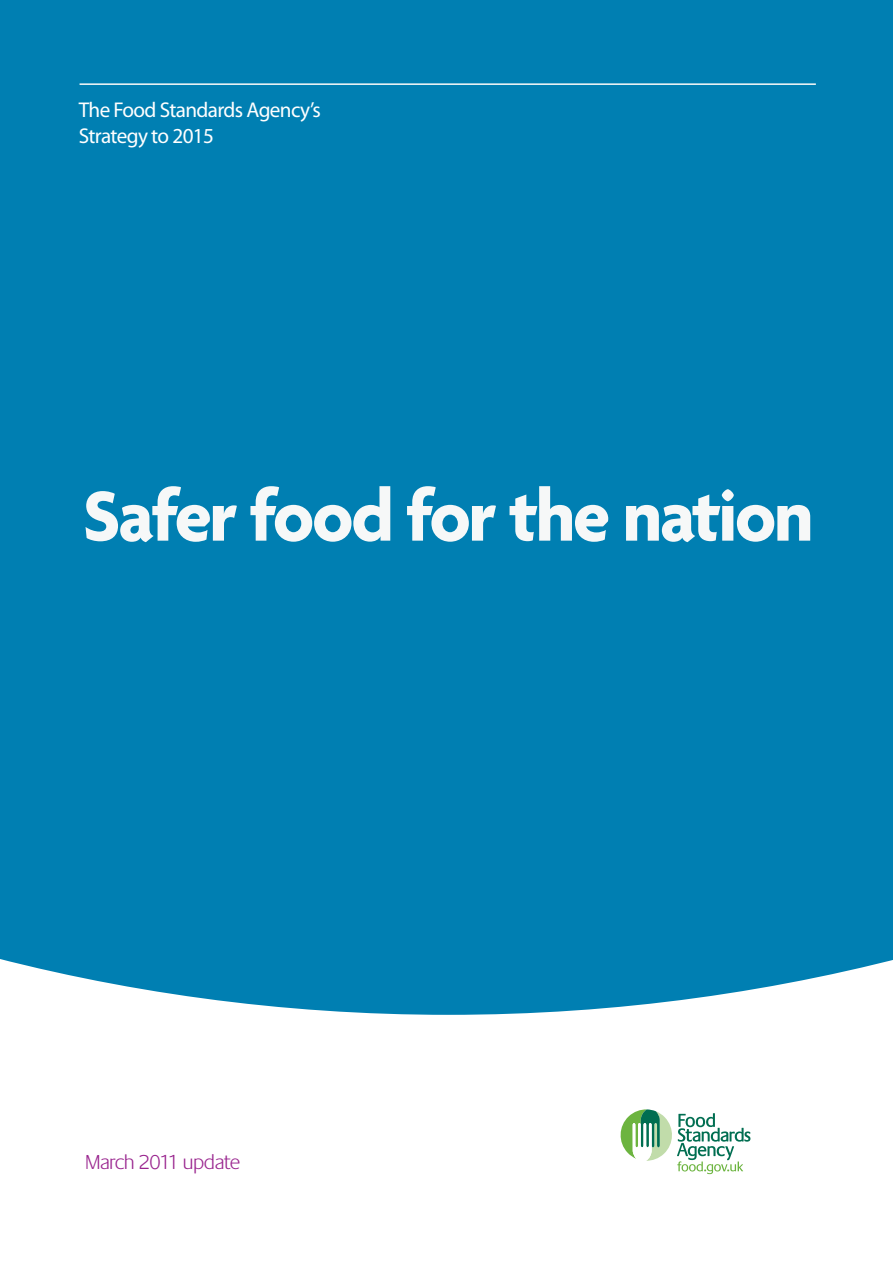
<style>
.page{position:relative;width:893px;height:1263px;background:#fff}
.page>*{position:absolute;margin:0;border:0;box-sizing:border-box;transform-origin:0 0}
.t1{font:76.5px "Agenda Bold+GRFRYY";letter-spacing:-.03em;color:#f6f8f8}
.t2{font:21.45px/25.7px "Praxis Light+EVEUVX";letter-spacing:-.03em;color:#fff}
.t3{font:300 21px "Praxis EF";letter-spacing:-.025em;color:#99248e}
</style>
<div class="page">
<div style="left:0;top:0;width:893px;height:1015px;background:#007fb2"></div>
<hr style="left:80px;top:83px;width:736px;height:2px;background:#f6f8f8">
<svg style="left:620px;top:1109px;width:130px;height:65px"></svg>
<p class="t2" style="left:79px;top:99px;width:244px">The Food Standards Agency’s<br>Strategy to 2015</p>
<h1 class="t1" style="left:83px;top:469px;width:732px">Safer food for the nation</h1>
<p class="t3" style="left:85px;top:1154px;width:157px">March 2011 update</p>
</div>
